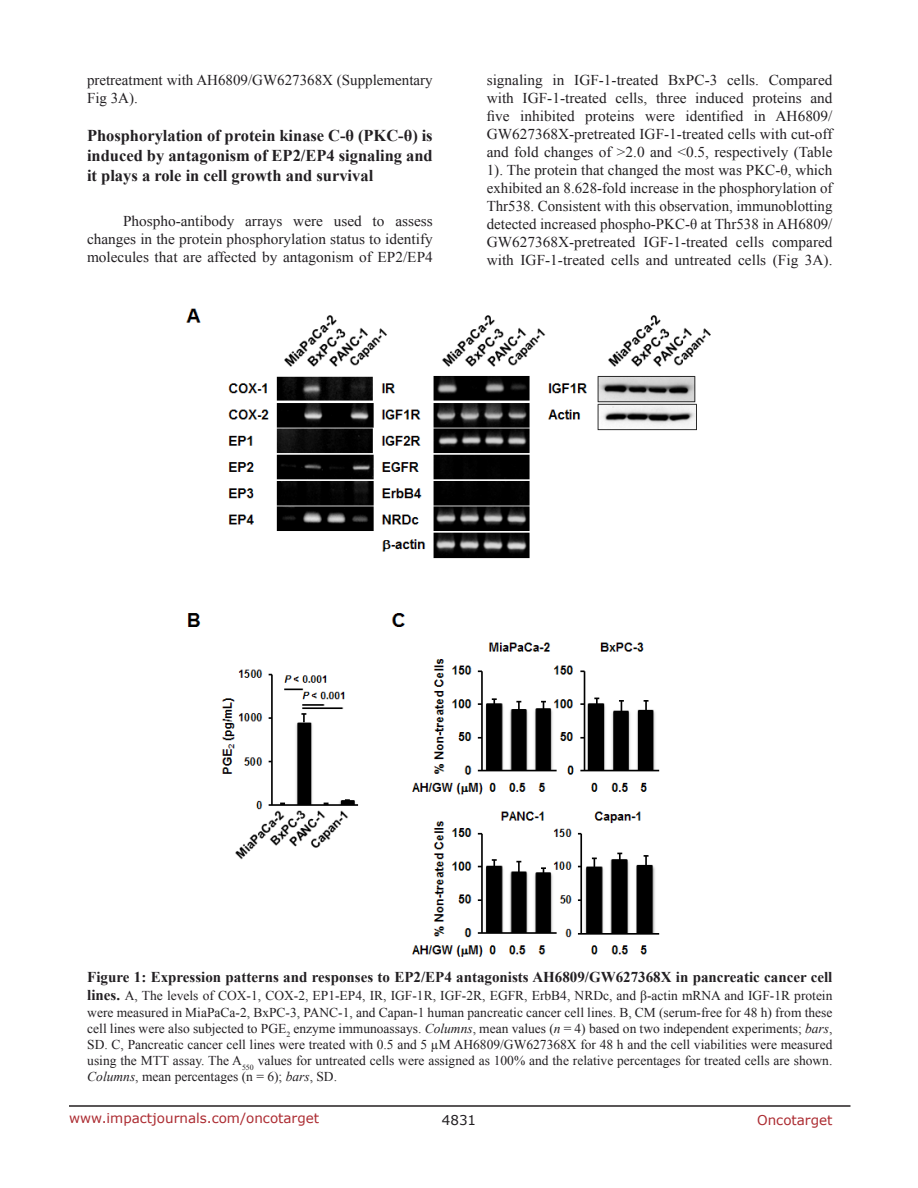
<style>
.page{position:relative;width:918px;height:1188px;background:#fff}
.page>*{position:absolute;margin:0;border:0;box-sizing:border-box;transform-origin:0 0}
.SubHeading{font:700 16.5px/19.8px "Times New Roman";color:#221f22;text-align:justify}
.BodyText{font:15px/18px "Times New Roman";color:#221f22;text-align:justify}
.FigureText{font:700 15px "Times New Roman";color:#221f22}
.FigureText-2{font:13.5px/16.2px "Times New Roman";color:#221f22;text-align:justify}
.t1{font:13.5px "Verdana";color:#ac2b31}
.t2{font:13.5px "Verdana";color:#221f22}
.s1{font-weight:700;font-size:15px}
.s2{font-style:italic}
</style>
<div class="page">
<hr style="left:69px;top:1105px;width:781px;height:2px;background:#231f20">
<img style="left:186px;top:308px;width:525px;height:649px">
<p class="BodyText" style="left:87px;top:71px;width:347px">pretreatment with AH6809/GW627368X (Supplementary<br>Fig 3A).</p>
<p class="SubHeading" style="left:87px;top:125px;width:347px">Phosphorylation of protein kinase C-θ (PKC-θ) is induced by antagonism of EP2/EP4 signaling and it plays a role in cell growth and survival</p>
<p class="BodyText" style="left:87px;top:212px;width:347px;text-indent:36px">Phospho-antibody arrays were used to assess changes in the protein phosphorylation status to identify molecules that are affected by antagonism of EP2/EP4</p>
<p class="BodyText" style="left:487px;top:71px;width:347px">signaling in IGF-1-treated BxPC-3 cells. Compared with IGF-1-treated cells, three induced proteins and five inhibited proteins were identified in AH6809/ GW627368X-pretreated IGF-1-treated cells with cut-off and fold changes of &gt;2.0 and &lt;0.5, respectively (Table 1). The protein that changed the most was PKC-θ, which exhibited an 8.628-fold increase in the phosphorylation of Thr538. Consistent with this observation, immunoblotting detected increased phospho-PKC-θ at Thr538 in AH6809/ GW627368X-pretreated IGF-1-treated cells compared with IGF-1-treated cells and untreated cells (Fig 3A).</p>
<p class="FigureText" style="left:87px;top:967px;width:747px">Figure 1: Expression patterns and responses to EP2/EP4 antagonists AH6809/GW627368X in pancreatic cancer cell</p>
<p class="FigureText-2" style="left:87px;top:988px;width:747px"><span class="s1">lines.</span> A, The levels of COX-1, COX-2, EP1-EP4, IR, IGF-1R, IGF-2R, EGFR, ErbB4, NRDc, and β-actin mRNA and IGF-1R protein were measured in MiaPaCa-2, BxPC-3, PANC-1, and Capan-1 human pancreatic cancer cell lines. B, CM (serum-free for 48 h) from these cell lines were also subjected to PGE<sub>2</sub> enzyme immunoassays. <span class="s2">Columns</span>, mean values (<span class="s2">n</span> = 4) based on two independent experiments; <span class="s2">bars</span>, SD. C, Pancreatic cancer cell lines were treated with 0.5 and 5 µM AH6809/GW627368X for 48 h and the cell viabilities were measured using the MTT assay. The A<sub>550</sub> values for untreated cells were assigned as 100% and the relative percentages for treated cells are shown.<br><span class="s2">Columns</span>, mean percentages (n = 6); <span class="s2">bars</span>, SD.</p>
<p class="t1" style="left:69px;top:1109px;width:252px">www.impactjournals.com/oncotarget</p>
<p class="t2" style="left:442px;top:1111px;width:36px">4831</p>
<p class="t1" style="left:757px;top:1111px;width:77px">Oncotarget</p>
</div>
